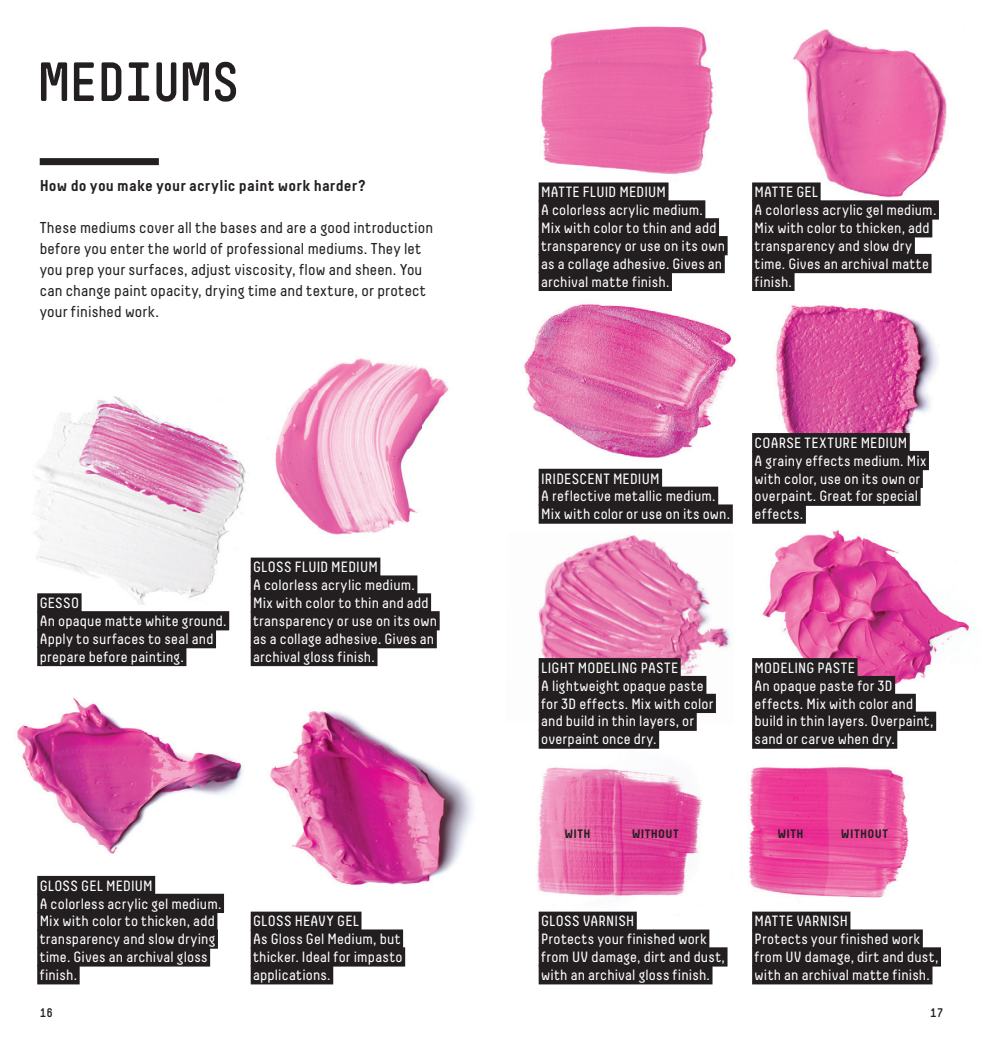
<style>
.page{position:relative;width:983px;height:1042px;background:#fff}
.page>*{position:absolute;margin:0;border:0;box-sizing:border-box;transform-origin:0 0}
.t1{font:700 54.25px "Simple";color:#231f20}
.t2{font:15.75px/21px "Decima";letter-spacing:.01em;color:#231f20}
.t3{font:700 15.75px "Decima";letter-spacing:.01em;color:#231f20}
.t4{font:14.88px/17.8px "Decima";letter-spacing:.01em;color:#fff}
.t5{font:700 12.25px "Decima";letter-spacing:.02em;color:#231f20}
.t6{font:700 12.25px "Simple";color:#231f20}
</style>
<div class="page">
<img style="left:541px;top:26px;width:173px;height:171px">
<img style="left:748px;top:716px;width:188px;height:211px">
<img style="left:537px;top:725px;width:166px;height:202px">
<img style="left:34px;top:396px;width:217px;height:209px">
<img style="left:793px;top:29px;width:154px;height:173px">
<img style="left:17px;top:698px;width:226px;height:196px">
<img style="left:523px;top:245px;width:213px;height:254px">
<img style="left:775px;top:270px;width:163px;height:228px">
<img style="left:270px;top:711px;width:203px;height:246px">
<img style="left:538px;top:535px;width:193px;height:190px">
<img style="left:762px;top:511px;width:208px;height:187px">
<div style="left:40px;top:158px;width:119px;height:7px;background:#231f20"></div>
<div style="left:251px;top:911px;width:110px;height:20px;background:#231f20"></div>
<div style="left:251px;top:929px;width:152px;height:19px;background:#231f20"></div>
<div style="left:251px;top:947px;width:154px;height:19px;background:#231f20"></div>
<div style="left:251px;top:965px;width:82px;height:19px;background:#231f20"></div>
<div style="left:538px;top:658px;width:142px;height:19px;background:#231f20"></div>
<div style="left:538px;top:676px;width:168px;height:19px;background:#231f20"></div>
<div style="left:538px;top:694px;width:177px;height:19px;background:#231f20"></div>
<div style="left:538px;top:711px;width:158px;height:20px;background:#231f20"></div>
<div style="left:538px;top:729px;width:121px;height:20px;background:#231f20"></div>
<div style="left:37px;top:593px;width:45px;height:19px;background:#231f20"></div>
<div style="left:37px;top:611px;width:192px;height:19px;background:#231f20"></div>
<div style="left:37px;top:629px;width:179px;height:19px;background:#231f20"></div>
<div style="left:37px;top:647px;width:149px;height:19px;background:#231f20"></div>
<div style="left:538px;top:469px;width:124px;height:19px;background:#231f20"></div>
<div style="left:538px;top:486px;width:180px;height:20px;background:#231f20"></div>
<div style="left:538px;top:504px;width:194px;height:20px;background:#231f20"></div>
<div style="left:538px;top:911px;width:98px;height:20px;background:#231f20"></div>
<div style="left:538px;top:929px;width:171px;height:19px;background:#231f20"></div>
<div style="left:538px;top:947px;width:189px;height:19px;background:#231f20"></div>
<div style="left:538px;top:965px;width:174px;height:19px;background:#231f20"></div>
<div style="left:538px;top:182px;width:130px;height:20px;background:#231f20"></div>
<div style="left:538px;top:200px;width:167px;height:20px;background:#231f20"></div>
<div style="left:538px;top:218px;width:180px;height:19px;background:#231f20"></div>
<div style="left:538px;top:236px;width:189px;height:19px;background:#231f20"></div>
<div style="left:538px;top:254px;width:186px;height:19px;background:#231f20"></div>
<div style="left:538px;top:272px;width:133px;height:19px;background:#231f20"></div>
<div style="left:752px;top:182px;width:68px;height:20px;background:#231f20"></div>
<div style="left:752px;top:200px;width:186px;height:20px;background:#231f20"></div>
<div style="left:752px;top:218px;width:180px;height:19px;background:#231f20"></div>
<div style="left:752px;top:236px;width:162px;height:19px;background:#231f20"></div>
<div style="left:752px;top:254px;width:179px;height:19px;background:#231f20"></div>
<div style="left:752px;top:272px;width:42px;height:19px;background:#231f20"></div>
<div style="left:752px;top:658px;width:105px;height:19px;background:#231f20"></div>
<div style="left:752px;top:676px;width:142px;height:19px;background:#231f20"></div>
<div style="left:752px;top:694px;width:163px;height:19px;background:#231f20"></div>
<div style="left:752px;top:711px;width:183px;height:20px;background:#231f20"></div>
<div style="left:752px;top:729px;width:145px;height:20px;background:#231f20"></div>
<div style="left:752px;top:433px;width:157px;height:19px;background:#231f20"></div>
<div style="left:752px;top:451px;width:176px;height:19px;background:#231f20"></div>
<div style="left:752px;top:469px;width:170px;height:19px;background:#231f20"></div>
<div style="left:752px;top:486px;width:168px;height:20px;background:#231f20"></div>
<div style="left:752px;top:504px;width:53px;height:20px;background:#231f20"></div>
<div style="left:752px;top:911px;width:98px;height:20px;background:#231f20"></div>
<div style="left:752px;top:929px;width:170px;height:19px;background:#231f20"></div>
<div style="left:752px;top:947px;width:188px;height:19px;background:#231f20"></div>
<div style="left:752px;top:965px;width:180px;height:19px;background:#231f20"></div>
<div style="left:37px;top:876px;width:118px;height:19px;background:#231f20"></div>
<div style="left:37px;top:894px;width:187px;height:19px;background:#231f20"></div>
<div style="left:37px;top:911px;width:180px;height:20px;background:#231f20"></div>
<div style="left:37px;top:929px;width:181px;height:19px;background:#231f20"></div>
<div style="left:37px;top:947px;width:173px;height:19px;background:#231f20"></div>
<div style="left:37px;top:965px;width:43px;height:19px;background:#231f20"></div>
<img style="left:275px;top:358px;width:174px;height:210px">
<div style="left:251px;top:557px;width:129px;height:20px;background:#231f20"></div>
<div style="left:251px;top:575px;width:166px;height:20px;background:#231f20"></div>
<div style="left:251px;top:593px;width:180px;height:19px;background:#231f20"></div>
<div style="left:251px;top:611px;width:188px;height:19px;background:#231f20"></div>
<div style="left:251px;top:629px;width:185px;height:19px;background:#231f20"></div>
<div style="left:251px;top:647px;width:126px;height:19px;background:#231f20"></div>
<h1 class="t1" style="left:40px;top:49px;width:201px">MEDIUMS</h1>
<p class="t3" style="left:40px;top:176px;width:328px">How do you make your acrylic paint work harder?</p>
<p class="t2" style="left:40px;top:217px;width:395px">These mediums cover all the bases and are a good introduction before you enter the world of professional mediums. They let you prep your surfaces, adjust viscosity, flow and sheen. You can change paint opacity, drying time and texture, or protect your finished work.</p>
<p class="t4" style="left:40px;top:594px;width:188px">GESSO<br>An opaque matte white ground.<br>Apply to surfaces to seal and prepare before painting.</p>
<p class="t4" style="left:253px;top:558px;width:185px">GLOSS FLUID MEDIUM<br>A colorless acrylic medium.<br>Mix with color to thin and add transparency or use on its own as a collage adhesive. Gives an archival gloss finish.</p>
<p class="t4" style="left:40px;top:876px;width:183px">GLOSS GEL MEDIUM<br>A colorless acrylic gel medium.<br>Mix with color to thicken, add transparency and slow drying time. Gives an archival gloss finish.</p>
<p class="t4" style="left:253px;top:912px;width:151px">GLOSS HEAVY GEL<br>As Gloss Gel Medium, but thicker. Ideal for impasto applications.</p>
<p class="t4" style="left:541px;top:183px;width:185px">MATTE FLUID MEDIUM<br>A colorless acrylic medium.<br>Mix with color to thin and add transparency or use on its own as a collage adhesive. Gives an archival matte finish.</p>
<p class="t4" style="left:754px;top:183px;width:183px">MATTE GEL<br>A colorless acrylic gel medium.<br>Mix with color to thicken, add transparency and slow dry time. Gives an archival matte finish.</p>
<p class="t4" style="left:541px;top:469px;width:190px">IRIDESCENT MEDIUM<br>A reflective metallic medium.<br>Mix with color or use on its own.</p>
<p class="t4" style="left:754px;top:434px;width:173px">COARSE TEXTURE MEDIUM<br>A grainy effects medium. Mix with color, use on its own or overpaint. Great for special effects.</p>
<p class="t4" style="left:541px;top:659px;width:174px">LIGHT MODELING PASTE<br>A lightweight opaque paste for 3D effects. Mix with color and build in thin layers, or overpaint once dry.</p>
<p class="t4" style="left:754px;top:659px;width:180px">MODELING PASTE<br>An opaque paste for 3D effects. Mix with color and build in thin layers. Overpaint, sand or carve when dry.</p>
<p class="t5" style="left:564px;top:826px;width:28px">WITH</p>
<p class="t5" style="left:631px;top:826px;width:49px">WITHOUT</p>
<p class="t5" style="left:777px;top:826px;width:28px">WITH</p>
<p class="t5" style="left:840px;top:826px;width:49px">WITHOUT</p>
<p class="t4" style="left:541px;top:912px;width:185px">GLOSS VARNISH<br>Protects your finished work from UV damage, dirt and dust, with an archival gloss finish.</p>
<p class="t4" style="left:754px;top:912px;width:185px">MATTE VARNISH<br>Protects your finished work from UV damage, dirt and dust, with an archival matte finish.</p>
<p class="t6" style="left:40px;top:1005px;width:15px">16</p>
<p class="t6" style="left:929px;top:1005px;width:15px">17</p>
</div>
